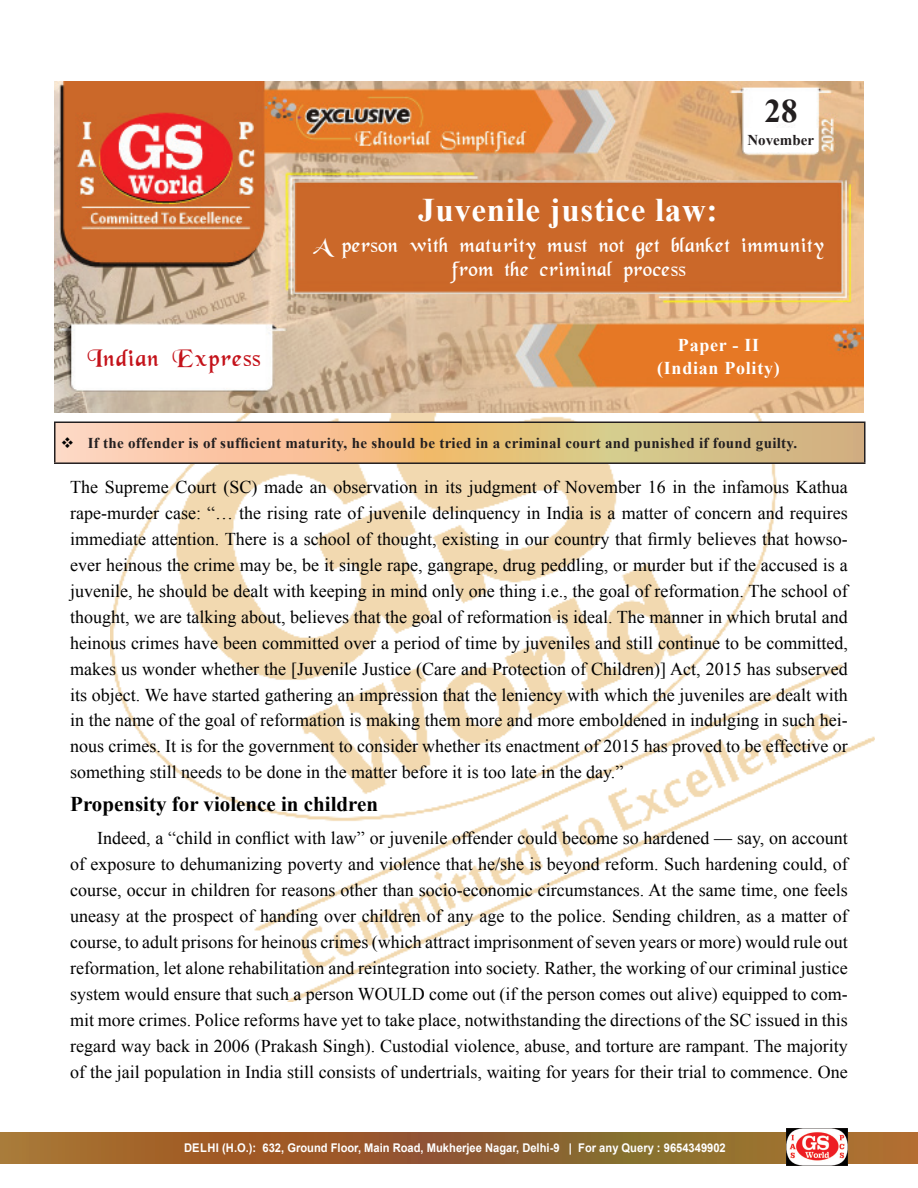
<style>
.page{position:relative;width:918px;height:1188px;background:#fff}
.page>*{position:absolute;margin:0;border:0;box-sizing:border-box;transform-origin:0 0}
.t1{font:700 33px "Times New Roman";letter-spacing:.02em;color:#fff}
.t2{font:700 33px "Times New Roman";color:#231f20}
.t3{font:24px "Schwarzwald";letter-spacing:.02em;color:#c4121a}
.t4{font:21px/24px "Schwarzwald";color:#fff;text-align:center}
.t5{font:700 21px "Times New Roman";color:#000}
.t6{font:18px/26px "Times New Roman";color:#000;text-align:justify}
.t7{font:700 18px/23.5px "Times New Roman";letter-spacing:.04em;color:#fff;text-align:center}
.t8{font:700 15px "Times New Roman";letter-spacing:.02em;color:#231f20}
.t9{font:700 15px "Times New Roman";color:#231f20}
.t10{font:700 12px "Arial";color:#fff;scale:.93 1}
.s1{color:#000}
</style>
<div class="page">
<svg style="left:0;top:1133px;width:917px;height:30px;background:#99652e"></svg>
<img style="left:786px;top:1128px;width:62px;height:37px">
<img style="left:111px;top:413px;width:764px;height:589px">
<hr style="left:917px;top:1133px;width:1px;height:30px;background:#b46d32">
<img style="left:54px;top:81px;width:810px;height:332px">
<div style="left:744px;top:128px;width:73px;height:24px;background:#fff"></div>
<svg style="left:56px;top:423px;width:808px;height:39px;background:#e8c28f"></svg>
<hr style="left:54px;top:422px;width:812px;height:1px;background:#231f20">
<hr style="left:54px;top:423px;width:2px;height:39px;background:#231f20">
<hr style="left:864px;top:423px;width:2px;height:39px;background:#231f20">
<hr style="left:54px;top:462px;width:812px;height:2px;background:#231f20">
<h1 class="t2" style="left:765px;top:89px;width:34px">28</h1>
<p class="t9" style="left:747px;top:130px;width:68px">November</p>
<h2 class="t3" style="left:87px;top:345px;width:175px">Indian Express</h2>
<h1 class="t1" style="left:418px;top:188px;width:301px">Juvenile justice law:</h1>
<p class="t4" style="left:313px;top:235px;width:513px">A person with maturity must not get blanket immunity from the criminal process</p>
<p class="t7" style="left:657px;top:333px;width:124px">Paper - II (Indian Polity)</p>
<p class="t8" style="left:61px;top:432px;width:738px"><span class="s1">❖</span> If the offender is of sufficient maturity, he should be tried in a criminal court and punished if found guilty.</p>
<p class="t6" style="left:70px;top:474px;width:779px">The Supreme Court (SC) made an observation in its judgment of November 16 in the infamous Kathua rape-murder case: “… the rising rate of juvenile delinquency in India is a matter of concern and requires immediate attention. There is a school of thought, existing in our country that firmly believes that howso&shy;ever heinous the crime may be, be it single rape, gangrape, drug peddling, or murder but if the accused is a juvenile, he should be dealt with keeping in mind only one thing i.e., the goal of reformation. The school of thought, we are talking about, believes that the goal of reformation is ideal. The manner in which brutal and heinous crimes have been committed over a period of time by juveniles and still continue to be committed, makes us wonder whether the [Juvenile Justice (Care and Protection of Children)] Act, 2015 has subserved its object. We have started gathering an impression that the leniency with which the juveniles are dealt with in the name of the goal of reformation is making them more and more emboldened in indulging in such hei&shy;nous crimes. It is for the government to consider whether its enactment of 2015 has proved to be effective or something still needs to be done in the matter before it is too late in the day.”</p>
<p class="t5" style="left:70px;top:790px;width:309px">Propensity for violence in children</p>
<p class="t6" style="left:70px;top:825px;width:779px;text-indent:27px">Indeed, a “child in conflict with law” or juvenile offender could become so hardened — say, on account of exposure to dehumanizing poverty and violence that he/she is beyond reform. Such hardening could, of course, occur in children for reasons other than socio-economic circumstances. At the same time, one feels uneasy at the prospect of handing over children of any age to the police. Sending children, as a matter of course, to adult prisons for heinous crimes (which attract imprisonment of seven years or more) would rule out reformation, let alone rehabilitation and reintegration into society. Rather, the working of our criminal justice system would ensure that such a person WOULD come out (if the person comes out alive) equipped to com&shy;mit more crimes. Police reforms have yet to take place, notwithstanding the directions of the SC issued in this regard way back in 2006 (Prakash Singh). Custodial violence, abuse, and torture are rampant. The majority of the jail population in India still consists of undertrials, waiting for years for their trial to commence. One</p>
<p class="t10" style="left:184px;top:1140px;width:584px">DELHI (H.O.): 632, Ground Floor, Main Road, Mukherjee Nagar, Delhi-9 | For any Query : 9654349902</p>
</div>
